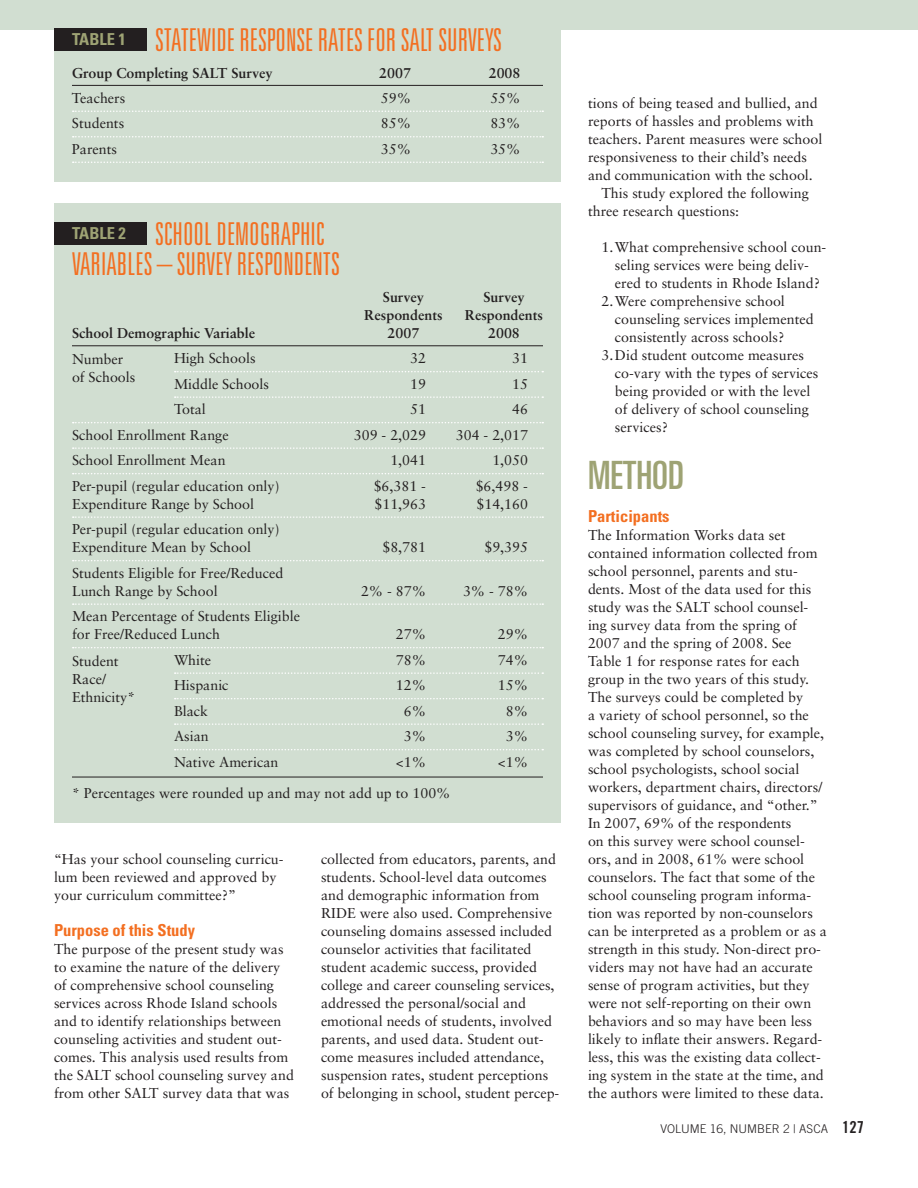
<style>
.page{position:relative;width:918px;height:1188px;background:#fff}
.page>*{position:absolute;margin:0;border:0;box-sizing:border-box;transform-origin:0 0}
.t1{font:ultra-condensed 39px "Univers";color:#9ea374}
.t2{font:300 ultra-condensed 31.5px/30px "Univers";color:#f36f21}
.t3{font:700 condensed 16.5px "Univers";color:#f36f21}
.t4{font:700 condensed 16.5px "Univers";color:#9ea374}
.t5{font:14.25px/18px "Sabon";color:#231f20}
.t6{font:700 14.25px "Sabon";color:#231f20}
.t7{font:300 12px "Trade Gothic";color:#231f20}
.s1{font-family:"Trade Gothic Bold Cond Twenty";font-weight:400;font-size:16.5px}
</style>
<div class="page">
<div style="left:0;top:0;width:918px;height:29px;background:#d1ded1"></div>
<div style="left:54px;top:9px;width:507px;height:173px;background:#d1ded1"></div>
<div style="left:54px;top:203px;width:507px;height:620px;background:#d1ded1"></div>
<hr style="left:72px;top:85px;width:471px;height:1px;background:#231f20">
<svg style="left:73px;top:111px;width:470px;height:1px"></svg>
<svg style="left:73px;top:136px;width:470px;height:2px"></svg>
<svg style="left:73px;top:162px;width:470px;height:1px"></svg>
<hr style="left:72px;top:345px;width:471px;height:1px;background:#231f20">
<svg style="left:175px;top:371px;width:368px;height:1px"></svg>
<svg style="left:175px;top:396px;width:368px;height:2px"></svg>
<svg style="left:73px;top:422px;width:470px;height:1px"></svg>
<svg style="left:73px;top:447px;width:470px;height:2px"></svg>
<svg style="left:73px;top:473px;width:470px;height:1px"></svg>
<svg style="left:73px;top:516px;width:470px;height:2px"></svg>
<svg style="left:73px;top:560px;width:470px;height:1px"></svg>
<svg style="left:73px;top:603px;width:470px;height:2px"></svg>
<svg style="left:73px;top:647px;width:470px;height:1px"></svg>
<svg style="left:175px;top:672px;width:368px;height:2px"></svg>
<svg style="left:175px;top:698px;width:368px;height:1px"></svg>
<svg style="left:175px;top:723px;width:368px;height:2px"></svg>
<svg style="left:175px;top:749px;width:368px;height:1px"></svg>
<hr style="left:72px;top:777px;width:471px;height:1px;background:#231f20">
<div style="left:54px;top:28px;width:92px;height:22px;background:#231f20"></div>
<div style="left:54px;top:222px;width:92px;height:23px;background:#231f20"></div>
<h2 class="t2" style="left:155px;top:24px;width:348px">STATEWIDE RESPONSE RATES FOR SALT SURVEYS</h2>
<p class="t6" style="left:72px;top:64px;width:202px">Group Completing SALT Survey</p>
<p class="t6" style="left:379px;top:64px;width:33px">2007</p>
<p class="t6" style="left:489px;top:64px;width:33px">2008</p>
<p class="t5" style="left:72px;top:89px;width:55px">Teachers</p>
<p class="t5" style="left:381px;top:89px;width:32px">59%</p>
<p class="t5" style="left:490px;top:89px;width:32px">55%</p>
<p class="t5" style="left:72px;top:114px;width:54px">Students</p>
<p class="t5" style="left:381px;top:114px;width:32px">85%</p>
<p class="t5" style="left:490px;top:114px;width:32px">83%</p>
<p class="t5" style="left:72px;top:140px;width:47px">Parents</p>
<p class="t5" style="left:381px;top:140px;width:32px">35%</p>
<p class="t5" style="left:490px;top:140px;width:32px">35%</p>
<p class="t4" style="left:72px;top:29px;width:55px">TABLE 1</p>
<h2 class="t2" style="left:72px;top:218px;width:269px;text-indent:83px">SCHOOL DEMOGRAPHIC<br>VARIABLES – SURVEY RESPONDENTS</h2>
<p class="t4" style="left:72px;top:223px;width:55px">TABLE 2</p>
<p class="t6" style="left:383px;top:288px;width:43px">Survey</p>
<p class="t6" style="left:483px;top:288px;width:43px">Survey</p>
<p class="t6" style="left:364px;top:306px;width:80px">Respondents</p>
<p class="t6" style="left:465px;top:306px;width:80px">Respondents</p>
<p class="t6" style="left:72px;top:324px;width:185px">School Demographic Variable</p>
<p class="t6" style="left:388px;top:324px;width:33px">2007</p>
<p class="t6" style="left:488px;top:324px;width:33px">2008</p>
<p class="t5" style="left:174px;top:349px;width:83px">High Schools</p>
<p class="t5" style="left:410px;top:349px;width:17px">32</p>
<p class="t5" style="left:512px;top:349px;width:17px">31</p>
<p class="t5" style="left:174px;top:375px;width:97px">Middle Schools</p>
<p class="t5" style="left:410px;top:375px;width:17px">19</p>
<p class="t5" style="left:512px;top:375px;width:17px">15</p>
<p class="t5" style="left:174px;top:400px;width:33px">Total</p>
<p class="t5" style="left:410px;top:400px;width:17px">51</p>
<p class="t5" style="left:512px;top:400px;width:17px">46</p>
<p class="t5" style="left:72px;top:426px;width:158px">School Enrollment Range</p>
<p class="t5" style="left:354px;top:426px;width:74px">309 - 2,029</p>
<p class="t5" style="left:456px;top:426px;width:74px">304 - 2,017</p>
<p class="t5" style="left:72px;top:451px;width:155px">School Enrollment Mean</p>
<p class="t5" style="left:390px;top:451px;width:37px">1,041</p>
<p class="t5" style="left:492px;top:451px;width:37px">1,050</p>
<p class="t5" style="left:72px;top:477px;width:209px">Per-pupil (regular education only)</p>
<p class="t5" style="left:374px;top:477px;width:54px">$6,381 -</p>
<p class="t5" style="left:476px;top:477px;width:54px">$6,498 -</p>
<p class="t5" style="left:72px;top:495px;width:184px">Expenditure Range by School</p>
<p class="t5" style="left:374px;top:495px;width:53px">$11,963</p>
<p class="t5" style="left:477px;top:495px;width:53px">$14,160</p>
<p class="t5" style="left:72px;top:520px;width:209px">Per-pupil (regular education only)<br>Expenditure Mean by School</p>
<p class="t5" style="left:72px;top:350px;width:65px">Number of Schools</p>
<p class="t5" style="left:382px;top:538px;width:45px">$8,781</p>
<p class="t5" style="left:484px;top:538px;width:45px">$9,395</p>
<p class="t5" style="left:72px;top:564px;width:213px">Students Eligible for Free/Reduced<br>Lunch Range by School</p>
<p class="t5" style="left:72px;top:607px;width:230px">Mean Percentage of Students Eligible for Free/Reduced Lunch</p>
<p class="t5" style="left:361px;top:582px;width:66px">2% - 87%</p>
<p class="t5" style="left:463px;top:582px;width:66px">3% - 78%</p>
<p class="t5" style="left:396px;top:625px;width:32px">27%</p>
<p class="t5" style="left:498px;top:625px;width:32px">29%</p>
<p class="t5" style="left:174px;top:651px;width:39px">White</p>
<p class="t5" style="left:396px;top:651px;width:32px">78%</p>
<p class="t5" style="left:498px;top:651px;width:32px">74%</p>
<p class="t5" style="left:174px;top:676px;width:56px">Hispanic</p>
<p class="t5" style="left:396px;top:676px;width:32px">12%</p>
<p class="t5" style="left:498px;top:676px;width:32px">15%</p>
<p class="t5" style="left:174px;top:702px;width:36px">Black</p>
<p class="t5" style="left:404px;top:702px;width:24px">6%</p>
<p class="t5" style="left:506px;top:702px;width:24px">8%</p>
<p class="t5" style="left:174px;top:727px;width:36px">Asian</p>
<p class="t5" style="left:404px;top:727px;width:24px">3%</p>
<p class="t5" style="left:506px;top:727px;width:24px">3%</p>
<p class="t5" style="left:174px;top:753px;width:106px">Native American</p>
<p class="t5" style="left:396px;top:753px;width:32px">&lt;1%</p>
<p class="t5" style="left:498px;top:753px;width:32px">&lt;1%</p>
<p class="t5" style="left:72px;top:784px;width:380px">* Percentages were rounded up and may not add up to 100%</p>
<p class="t5" style="left:72px;top:651px;width:65px">Student<br>Race/<br>Ethnicity*</p>
<p class="t5" style="left:54px;top:850px;width:231px">“Has your school counseling curricu&shy;lum been reviewed and approved by your curriculum committee?”</p>
<p class="t3" style="left:54px;top:920px;width:143px">Purpose of this Study</p>
<p class="t5" style="left:54px;top:940px;width:241px">The purpose of the present study was to examine the nature of the delivery of comprehensive school counseling services across Rhode Island schools and to identify relationships between counseling activities and student out&shy;comes. This analysis used results from the SALT school counseling survey and from other SALT survey data that was</p>
<p class="t5" style="left:321px;top:850px;width:240px">collected from educators, parents, and students. School-level data outcomes and demographic information from RIDE were also used. Comprehensive counseling domains assessed included counselor activities that facilitated student academic success, provided college and career counseling services, addressed the personal/social and emotional needs of students, involved parents, and used data. Student out&shy;come measures included attendance, suspension rates, student perceptions of belonging in school, student percep-</p>
<p class="t5" style="left:588px;top:94px;width:231px">tions of being teased and bullied, and</p>
<p class="t5" style="left:588px;top:112px;width:227px">reports of hassles and problems with</p>
<p class="t5" style="left:588px;top:130px;width:236px">teachers. Parent measures were school</p>
<p class="t5" style="left:588px;top:148px;width:221px">responsiveness to their child’s needs</p>
<p class="t5" style="left:588px;top:166px;width:226px">and communication with the school.</p>
<p class="t5" style="left:601px;top:184px;width:209px">This study explored the following</p>
<p class="t5" style="left:588px;top:202px;width:153px">three research questions:</p>
<p class="t5" style="left:601px;top:238px;width:226px">1.What comprehensive school coun-</p>
<p class="t5" style="left:615px;top:256px;width:195px">seling services were being deliv-</p>
<p class="t5" style="left:615px;top:274px;width:207px">ered to students in Rhode Island?</p>
<p class="t5" style="left:601px;top:292px;width:185px">2.Were comprehensive school</p>
<p class="t5" style="left:615px;top:310px;width:200px">counseling services implemented</p>
<p class="t5" style="left:615px;top:328px;width:171px">consistently across schools?</p>
<p class="t5" style="left:601px;top:346px;width:204px">3.Did student outcome measures</p>
<p class="t5" style="left:615px;top:364px;width:205px">co-vary with the types of services</p>
<p class="t5" style="left:615px;top:382px;width:197px">being provided or with the level</p>
<p class="t5" style="left:615px;top:400px;width:196px">of delivery of school counseling</p>
<p class="t5" style="left:615px;top:418px;width:55px">services?</p>
<h1 class="t1" style="left:588px;top:453px;width:98px">Method</h1>
<p class="t3" style="left:588px;top:506px;width:83px">Participants</p>
<p class="t5" style="left:588px;top:526px;width:241px">The Information Works data set contained information collected from school personnel, parents and stu&shy;dents. Most of the data used for this study was the SALT school counsel&shy;ing survey data from the spring of 2007 and the spring of 2008. See Table 1 for response rates for each group in the two years of this study.<br>The surveys could be completed by<br>a variety of school personnel, so the school counseling survey, for example, was completed by school counselors, school psychologists, school social workers, department chairs, directors/ supervisors of guidance, and “other.” In 2007, 69% of the respondents<br>on this survey were school counsel&shy;ors, and in 2008, 61% were school counselors. The fact that some of the school counseling program informa&shy;tion was reported by non-counselors can be interpreted as a problem or as a strength in this study. Non-direct pro&shy;viders may not have had an accurate sense of program activities, but they were not self-reporting on their own behaviors and so may have been less likely to inflate their answers. Regard&shy;less, this was the existing data collect&shy;ing system in the state at the time, and the authors were limited to these data.</p>
<p class="t7" style="left:661px;top:1122px;width:205px">VOLUME 16, NUMBER 2 | ASCA <span class="s1">127</span></p>
</div>
